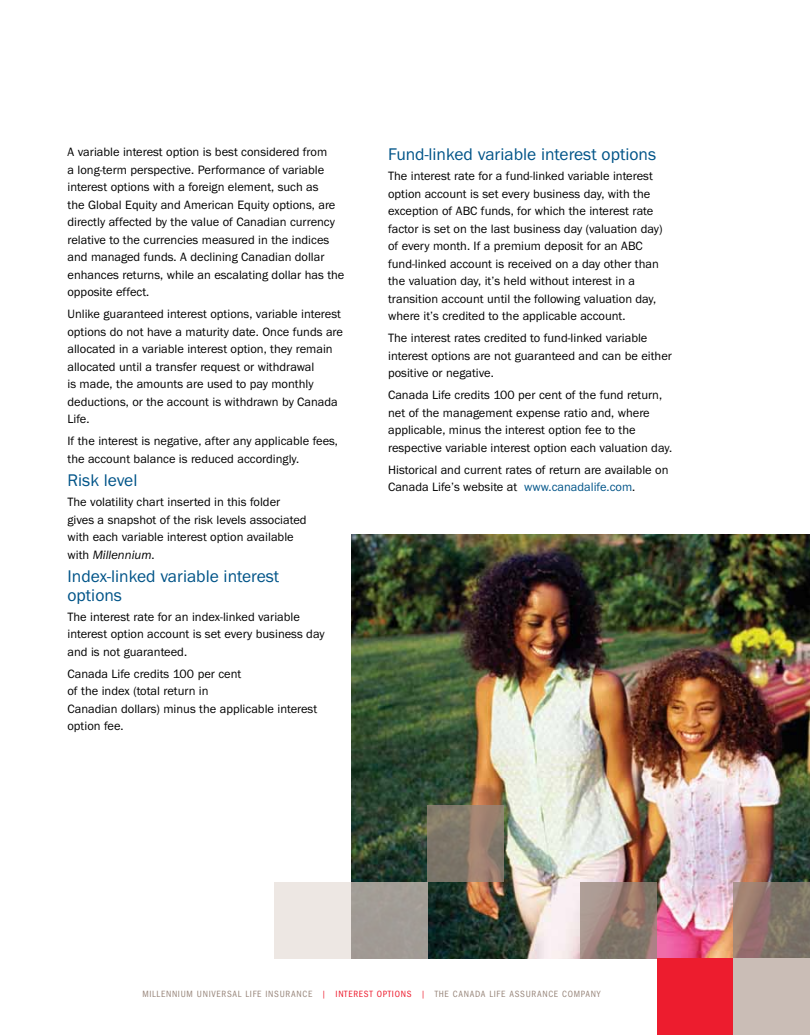
<style>
.page{position:relative;width:810px;height:1035px;background:#fff}
.page>*{position:absolute;margin:0;border:0;box-sizing:border-box;transform-origin:0 0}
.t1{font:17.5px/18.8px "Franklin Got ITC";color:#005488}
.t2{font:12.5px/17.5px "Franklin Got ITC";color:#000}
.t3{font:9.38px "Franklin Got Cd ITC";letter-spacing:.075em;color:#99877c}
.s1{font-style:italic}
.s2{color:#005488}
.s3{color:#ed1c2e}
</style>
<div class="page">
<img style="left:351px;top:535px;width:459px;height:423px">
<div style="left:275px;top:882px;width:76px;height:76px;background:#ede7e3"></div>
<div style="left:657px;top:958px;width:76px;height:77px;background:#ed1c2e"></div>
<svg style="left:428px;top:805px;width:76px;height:77px;background:#8a7a6b"></svg>
<svg style="left:580px;top:882px;width:77px;height:76px;background:#968177"></svg>
<svg style="left:733px;top:882px;width:77px;height:76px;background:#8a766b"></svg>
<div style="left:351px;top:882px;width:77px;height:76px;background:#a19c95"></div>
<div style="left:733px;top:958px;width:77px;height:77px;background:#cabdb6"></div>
<p class="t2" style="left:68px;top:143px;width:279px">A variable interest option is best considered from<br>a long-term perspective. Performance of variable interest options with a foreign element, such as<br>the Global Equity and American Equity options, are directly affected by the value of Canadian currency relative to the currencies measured in the indices and managed funds. A declining Canadian dollar enhances returns, while an escalating dollar has the opposite effect.</p>
<p class="t2" style="left:68px;top:305px;width:277px">Unlike guaranteed interest options, variable interest options do not have a maturity date. Once funds are allocated in a variable interest option, they remain allocated until a transfer request or withdrawal<br>is made, the amounts are used to pay monthly deductions, or the account is withdrawn by Canada Life.</p>
<p class="t2" style="left:68px;top:432px;width:272px">If the interest is negative, after any applicable fees, the account balance is reduced accordingly.</p>
<h1 class="t1" style="left:68px;top:470px;width:71px">Risk level</h1>
<p class="t2" style="left:68px;top:493px;width:241px">The volatility chart inserted in this folder gives a snapshot of the risk levels associated with each variable interest option available with <span class="s1">Millennium</span>.</p>
<h1 class="t1" style="left:68px;top:566px;width:213px">Index-linked variable interest options</h1>
<p class="t2" style="left:68px;top:608px;width:259px">The interest rate for an index-linked variable interest option account is set every business day and is not guaranteed.</p>
<p class="t2" style="left:68px;top:665px;width:251px">Canada Life credits 100 per cent<br>of the index (total return in<br>Canadian dollars) minus the applicable interest option fee.</p>
<h1 class="t1" style="left:388px;top:145px;width:270px">Fund-linked variable interest options</h1>
<p class="t2" style="left:388px;top:167px;width:276px">The interest rate for a fund-linked variable interest option account is set every business day, with the exception of ABC funds, for which the interest rate factor is set on the last business day (valuation day) of every month. If a premium deposit for an ABC fund-linked account is received on a day other than the valuation day, it’s held without interest in a transition account until the following valuation day, where it’s credited to the applicable account.</p>
<p class="t2" style="left:388px;top:329px;width:285px">The interest rates credited to fund-linked variable interest options are not guaranteed and can be either positive or negative.</p>
<p class="t2" style="left:388px;top:386px;width:286px">Canada Life credits 100 per cent of the fund return, net of the management expense ratio and, where applicable, minus the interest option fee to the respective variable interest option each valuation day.</p>
<p class="t2" style="left:388px;top:461px;width:282px">Historical and current rates of return are available on<br>Canada Life’s website at <span class="s2">www.canadalife.com</span>.</p>
<p class="t3" style="left:142px;top:989px;width:460px">MILLENNIUM UNIVERSAL LIFE INSURANCE <span class="s3">| INTEREST OPTIONS |</span> THE CANADA LIFE ASSURANCE COMPANY</p>
</div>
